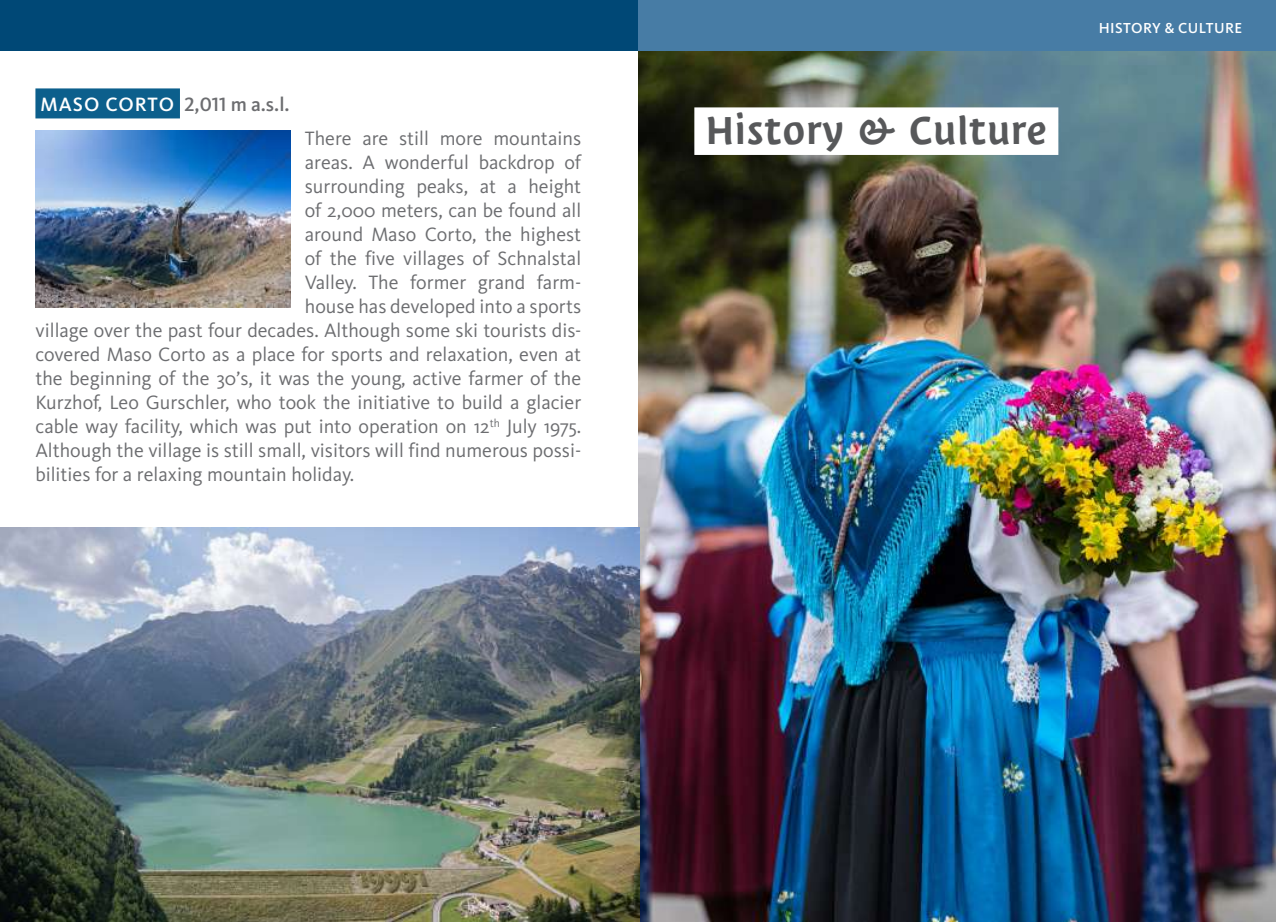
<style>
.page{position:relative;width:1276px;height:922px;background:#fff}
.page>*{position:absolute;margin:0;border:0;box-sizing:border-box;transform-origin:0 0}
.t1{font:45px "Suedtirol";color:#57585a}
.t2{font:20px "Kievit OT";color:#6c6d70}
.t3{font:500 20px "Kievit OT";letter-spacing:.04em;color:#6c6d70}
.t4{font:500 15px "Kievit OT";letter-spacing:.03em;color:#fff}
.s1{color:#fff}
</style>
<div class="page">
<img style="left:638px;top:50px;width:638px;height:871px">
<div style="left:0;top:0;width:638px;height:50px;background:#004876"></div>
<div style="left:35px;top:88px;width:145px;height:30px;background:#0c5f8c"></div>
<img style="left:35px;top:130px;width:256px;height:177px">
<div style="left:694px;top:107px;width:364px;height:48px;background:#fff"></div>
<div style="left:638px;top:0;width:638px;height:50px;background:#477ca5"></div>
<img style="left:0;top:527px;width:639px;height:394px">
<p class="t3" style="left:40px;top:93px;width:251px"><span class="s1">MASO CORTO</span> 2,011 m a.s.l.</p>
<p class="t2" style="left:305px;top:127px;width:278px">There are still more mountains</p>
<p class="t2" style="left:305px;top:151px;width:278px">areas. A wonderful backdrop of</p>
<p class="t2" style="left:305px;top:175px;width:278px">surrounding peaks, at a height</p>
<p class="t2" style="left:305px;top:199px;width:278px">of 2,000 meters, can be found all</p>
<p class="t2" style="left:305px;top:223px;width:278px">around Maso Corto, the highest</p>
<p class="t2" style="left:305px;top:247px;width:278px">of the five villages of Schnalstal</p>
<p class="t2" style="left:305px;top:271px;width:278px">Valley. The former grand farm-</p>
<p class="t2" style="left:305px;top:295px;width:278px">house has developed into a sports</p>
<p class="t2" style="left:35px;top:319px;width:547px">village over the past four decades. Although some ski tourists dis-</p>
<p class="t2" style="left:35px;top:343px;width:547px">covered Maso Corto as a place for sports and relaxation, even at</p>
<p class="t2" style="left:35px;top:367px;width:547px">the beginning of the 30’s, it was the young, active farmer of the</p>
<p class="t2" style="left:35px;top:391px;width:547px">Kurzhof, Leo Gurschler, who took the initiative to build a glacier</p>
<p class="t2" style="left:35px;top:415px;width:547px">cable way facility, which was put into operation on 12<sup>th</sup> July 1975.</p>
<p class="t2" style="left:35px;top:439px;width:547px">Although the village is still small, visitors will find numerous possi-</p>
<p class="t2" style="left:35px;top:463px;width:320px">bilities for a relaxing mountain holiday.</p>
<h1 class="t1" style="left:705px;top:104px;width:343px">History &amp; Culture</h1>
<p class="t4" style="left:1098px;top:19px;width:145px">HISTORY &amp; CULTURE</p>
</div>
